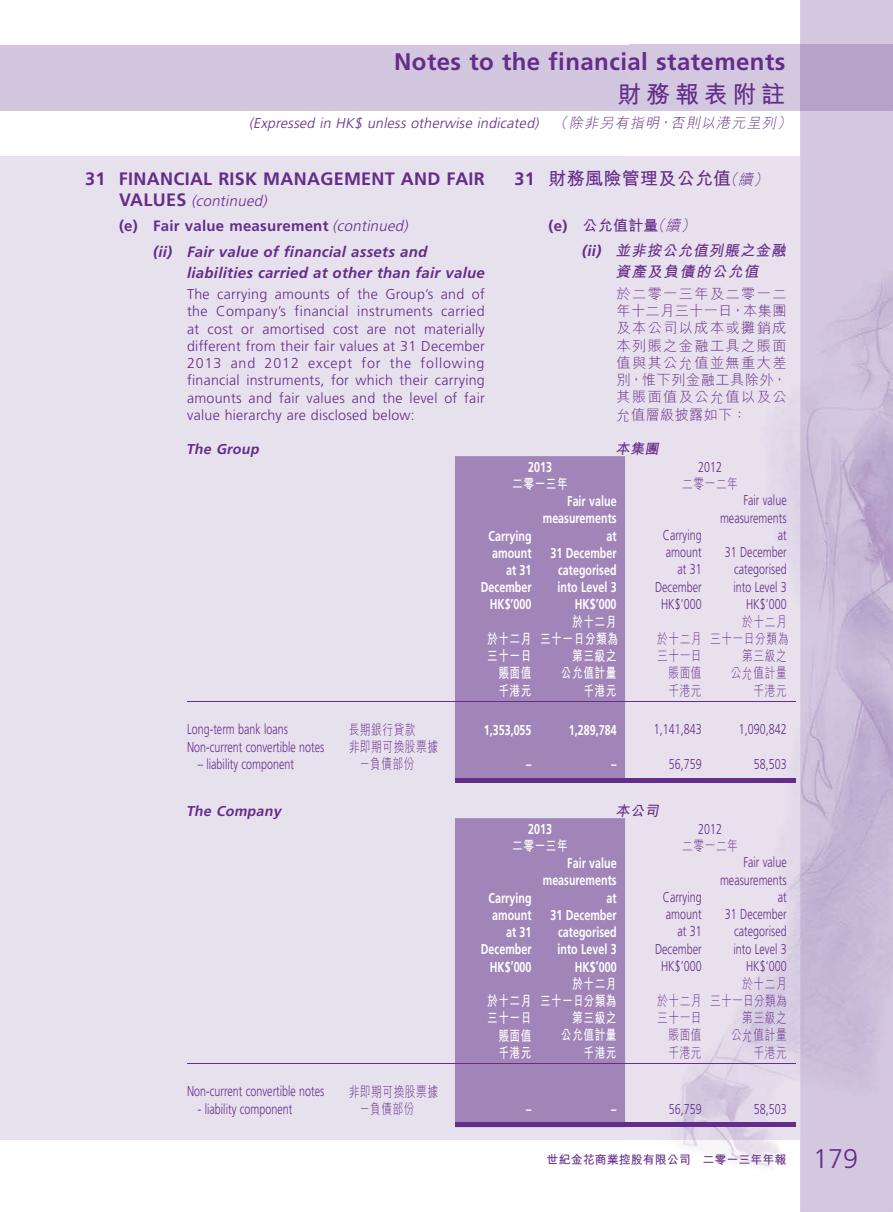
<style>
.page{position:relative;width:893px;height:1212px;background:#fff}
.page>*{position:absolute;margin:0;border:0;box-sizing:border-box;transform-origin:0 0}
.t1{font:300 27px "Frutiger LT Std";color:#642d89}
.t2{font:700 24px "Frutiger LT Std";letter-spacing:.02em;color:#642d89}
.t3{font:24px "M Hei HK Bold E Ten B5 H";letter-spacing:.2em;color:#642d89}
.t4{font:700 18px "Frutiger LT Std";letter-spacing:.015em;color:#642d89}
.t5{font:18px "M Hei HK Bold E Ten B5 H";letter-spacing:.015em;color:#642d89}
.t6{font:italic 700 15px "Frutiger LT Std";letter-spacing:.015em;color:#642d89}
.t7{font:italic 15px/25.2px "M Hei HK Bold E Ten B5 H";color:#642d89}
.t8{font:700 15px "Frutiger LT Std";letter-spacing:.02em;color:#642d89}
.t9{font:italic 300 15px "Frutiger LT Std";color:#642d89}
.t10{font:300 14.25px/17.2px "Frutiger LT Std";letter-spacing:.005em;color:#642d89;text-align:right;scale:.75 1}
.t11{font:300 14.25px/17.2px "Frutiger LT Std";letter-spacing:.005em;color:#642d89;text-align:justify}
.t12{font:700 14.25px/17.2px "Frutiger LT Std";letter-spacing:.005em;color:#fff;text-align:right;scale:.75 1}
.t13{font:14.25px/17.2px "M Hei HK Light E Ten B5 H";letter-spacing:.055em;color:#642d89;text-align:right;scale:.75 1}
.t14{font:14.25px/17.2px "M Hei HK Light E Ten B5 H";letter-spacing:.055em;color:#642d89;text-align:justify}
.t15{font:14.25px/17.2px "M Hei HK Bold E Ten B5 H";letter-spacing:.055em;color:#fff;text-align:right;scale:.75 1}
.t16{font:italic 300 14.25px "Frutiger LT Std";color:#642d89}
.t17{font:italic 700 14.25px "Frutiger LT Std";color:#642d89}
.t18{font:italic 14.25px "M Hei HK Bold E Ten B5 H";color:#642d89}
.t19{font:12px "M Hei HK Bold E Ten B5 H";color:#642d89}
.s1{font-family:"M Hei HK Light E Ten B5 H";font-weight:400}
.s2{font-family:"Frutiger LT Std";font-weight:700}
.s3{font-family:"M Hei HK Light E Ten B5 H";font-style:italic;font-size:15px}
.s4{font-family:"Frutiger LT Std";font-weight:700;font-style:normal}
.s5{font-style:normal}
.s6{font-family:"M Hei HK Light E Ten B5 H"}
.s7{font-weight:700;font-style:normal;font-size:18px}
.s8{font-weight:300;font-style:italic}
</style>
<div class="page">
<div style="left:0;top:156px;width:800px;height:984px;background:#e7e1ee"></div>
<div style="left:0;top:45px;width:630px;height:66px;background:#d3c7df"></div>
<img style="left:768px;top:1140px;width:12px;height:29px">
<img style="left:680px;top:1140px;width:88px;height:27px">
<img style="left:630px;top:426px;width:170px;height:714px">
<img style="left:800px;top:0;width:93px;height:1212px">
<img style="left:630px;top:45px;width:263px;height:66px">
<div style="left:455px;top:456px;width:170px;height:322px;background:#a285b8"></div>
<hr style="left:187px;top:701px;width:162px;height:1px;background:#642d89">
<hr style="left:349px;top:701px;width:106px;height:1px;background:#642d89">
<hr style="left:455px;top:701px;width:85px;height:1px;background:#642d89">
<hr style="left:540px;top:701px;width:85px;height:1px;background:#642d89">
<hr style="left:625px;top:701px;width:85px;height:1px;background:#642d89">
<hr style="left:710px;top:701px;width:85px;height:1px;background:#642d89">
<hr style="left:455px;top:778px;width:85px;height:4px;background:#642d89">
<hr style="left:540px;top:778px;width:85px;height:4px;background:#642d89">
<hr style="left:625px;top:778px;width:85px;height:4px;background:#642d89">
<hr style="left:710px;top:778px;width:85px;height:4px;background:#642d89">
<div style="left:455px;top:818px;width:170px;height:305px;background:#a285b8"></div>
<hr style="left:187px;top:1063px;width:162px;height:1px;background:#642d89">
<hr style="left:349px;top:1063px;width:106px;height:1px;background:#642d89">
<hr style="left:455px;top:1063px;width:85px;height:1px;background:#642d89">
<hr style="left:540px;top:1063px;width:85px;height:1px;background:#642d89">
<hr style="left:625px;top:1063px;width:85px;height:1px;background:#642d89">
<hr style="left:710px;top:1063px;width:85px;height:1px;background:#642d89">
<hr style="left:455px;top:1123px;width:85px;height:4px;background:#642d89">
<hr style="left:540px;top:1123px;width:85px;height:4px;background:#642d89">
<hr style="left:625px;top:1123px;width:85px;height:4px;background:#642d89">
<hr style="left:710px;top:1123px;width:85px;height:4px;background:#642d89">
<h2 class="t2" style="left:394px;top:48px;width:393px">Notes to the financial statements</h2>
<h2 class="t3" style="left:617px;top:85px;width:169px">財務報表附註</h2>
<p class="t16" style="left:249px;top:115px;width:546px">(Expressed in HK$ unless otherwise indicated) <span class="s1">（除非另有指明，否則以港元呈列）</span></p>
<p class="t5" style="left:514px;top:171px;width:258px"><span class="s2">31</span> 財務風險管理及公允值<span class="s3">（續）</span></p>
<p class="t7" style="left:582px;top:215px;width:208px;text-indent:-33px"><span class="s4">(e)</span> <span class="s5">公允值計量</span><span class="s6">（續）<br></span><span class="s2">(ii)</span> 並非按公允值列賬之金融</p>
<p class="t7" style="left:616px;top:261px;width:147px">資產及負債的公允值</p>
<p class="t14" style="left:617px;top:287px;width:172px">於二零一三年及二零一二年十二月三十一日，本集團及本公司以成本或攤銷成本列賬之金融工具之賬面值與其公允值並無重大差別，惟下列金融工具除外，其賬面值及公允值以及公允值層級披露如下：</p>
<p class="t18" style="left:616px;top:443px;width:47px">本集團</p>
<p class="t4" style="left:85px;top:168px;width:401px">31 FINANCIAL RISK MANAGEMENT AND FAIR</p>
<p class="t9" style="left:119px;top:192px;width:152px"><span class="s7">VA L U E S</span> (continued)</p>
<p class="t8" style="left:119px;top:217px;width:294px">(e) Fair value measurement <span class="s8">(continued)</span></p>
<p class="t6" style="left:153px;top:242px;width:276px">(ii) Fair value of financial assets and</p>
<p class="t6" style="left:187px;top:263px;width:299px">liabilities carried at other than fair value</p>
<p class="t11" style="left:187px;top:287px;width:299px">The carrying amounts of the Group’s and of the Company’s financial instruments carried at cost or amortised cost are not materially different from their fair values at 31 December 2013 and 2012 except for the following financial instruments, for which their carrying amounts and fair values and the level of fair value hierarchy are disclosed below:</p>
<p class="t17" style="left:186px;top:441px;width:77px">The Group</p>
<p class="t12" style="left:528px;top:458px;width:33px">2013</p>
<p class="t15" style="left:512px;top:477px;width:76px">二零一三年</p>
<p class="t12" style="left:481px;top:527px;width:69px">Carrying amount at 31<br>December</p>
<p class="t12" style="left:543px;top:492px;width:100px">Fair value measurements at<br>31 December categorised into Level 3</p>
<p class="t10" style="left:698px;top:460px;width:33px">2012</p>
<p class="t13" style="left:682px;top:477px;width:76px">二零一二年</p>
<p class="t10" style="left:655px;top:528px;width:64px">Carrying amount at 31<br>December</p>
<p class="t10" style="left:720px;top:493px;width:90px">Fair value measurements at<br>31 December categorised into Level 3</p>
<p class="t12" style="left:490px;top:596px;width:57px">HK$’000</p>
<p class="t12" style="left:575px;top:596px;width:57px">HK$’000</p>
<p class="t10" style="left:661px;top:597px;width:56px">HK$’000</p>
<p class="t10" style="left:746px;top:597px;width:56px">HK$’000</p>
<p class="t15" style="left:487px;top:632px;width:61px">於十二月三十一日賬面值</p>
<p class="t13" style="left:710px;top:615px;width:106px">於十二月<br>三十一日分類為第三級之<br>公允值計量</p>
<p class="t15" style="left:540px;top:615px;width:106px">於十二月<br>三十一日分類為第三級之<br>公允值計量</p>
<p class="t13" style="left:657px;top:632px;width:61px">於十二月三十一日賬面值</p>
<p class="t15" style="left:498px;top:683px;width:46px">千港元</p>
<p class="t15" style="left:583px;top:683px;width:46px">千港元</p>
<p class="t13" style="left:668px;top:683px;width:46px">千港元</p>
<p class="t13" style="left:753px;top:683px;width:46px">千港元</p>
<p class="t10" style="left:187px;top:722px;width:136px">Long-term bank loans</p>
<p class="t13" style="left:349px;top:723px;width:91px">長期銀行貸款</p>
<p class="t12" style="left:484px;top:721px;width:65px">1,353,055</p>
<p class="t12" style="left:569px;top:721px;width:65px">1,289,784</p>
<p class="t10" style="left:654px;top:722px;width:65px">1,141,843</p>
<p class="t10" style="left:739px;top:722px;width:65px">1,090,842</p>
<p class="t10" style="left:187px;top:739px;width:185px">Non-current convertible notes</p>
<p class="t10" style="left:198px;top:757px;width:130px">– liability component</p>
<p class="t13" style="left:359px;top:740px;width:107px;text-align:left;text-indent:-11px">非即期可換股票據－負債部份</p>
<p class="t12" style="left:526px;top:756px;width:9px">–</p>
<p class="t12" style="left:611px;top:756px;width:9px">–</p>
<p class="t10" style="left:669px;top:757px;width:45px">56,759</p>
<p class="t10" style="left:754px;top:757px;width:45px">58,503</p>
<p class="t17" style="left:186px;top:803px;width:99px">The Company</p>
<p class="t10" style="left:187px;top:1084px;width:185px">Non-current convertible notes</p>
<p class="t10" style="left:198px;top:1101px;width:127px">- liability component</p>
<p class="t13" style="left:359px;top:1085px;width:107px;text-align:left;text-indent:-11px">非即期可換股票據－負債部份</p>
<p class="t12" style="left:528px;top:820px;width:33px">2013</p>
<p class="t15" style="left:512px;top:839px;width:76px">二零一三年</p>
<p class="t18" style="left:616px;top:805px;width:47px">本公司</p>
<p class="t10" style="left:698px;top:821px;width:33px">2012</p>
<p class="t13" style="left:682px;top:839px;width:76px">二零一二年</p>
<p class="t12" style="left:481px;top:889px;width:69px">Carrying amount at 31<br>December</p>
<p class="t12" style="left:543px;top:854px;width:100px">Fair value measurements at<br>31 December categorised into Level 3</p>
<p class="t10" style="left:655px;top:890px;width:64px">Carrying amount at 31<br>December</p>
<p class="t10" style="left:720px;top:855px;width:90px">Fair value measurements at<br>31 December categorised into Level 3</p>
<p class="t12" style="left:490px;top:958px;width:57px">HK$’000</p>
<p class="t12" style="left:575px;top:958px;width:57px">HK$’000</p>
<p class="t10" style="left:661px;top:959px;width:56px">HK$’000</p>
<p class="t10" style="left:746px;top:959px;width:56px">HK$’000</p>
<p class="t15" style="left:487px;top:994px;width:61px">於十二月三十一日賬面值</p>
<p class="t13" style="left:710px;top:976px;width:104px">於十二月<br>三十一日分類為第三級之<br>公允值計量</p>
<p class="t15" style="left:540px;top:977px;width:104px">於十二月<br>三十一日分類為第三級之<br>公允值計量</p>
<p class="t13" style="left:657px;top:994px;width:61px">於十二月三十一日賬面值</p>
<p class="t15" style="left:498px;top:1045px;width:46px">千港元</p>
<p class="t15" style="left:583px;top:1045px;width:46px">千港元</p>
<p class="t13" style="left:668px;top:1045px;width:46px">千港元</p>
<p class="t13" style="left:753px;top:1045px;width:46px">千港元</p>
<p class="t12" style="left:526px;top:1100px;width:9px">–</p>
<p class="t12" style="left:611px;top:1100px;width:9px">–</p>
<p class="t10" style="left:669px;top:1101px;width:45px">56,759</p>
<p class="t10" style="left:754px;top:1101px;width:45px">58,503</p>
<p class="t19" style="left:547px;top:1154px;width:241px">世紀金花商業控股有限公司 二零一三年年報</p>
<h1 class="t1" style="left:813px;top:1143px;width:47px">179</h1>
</div>
